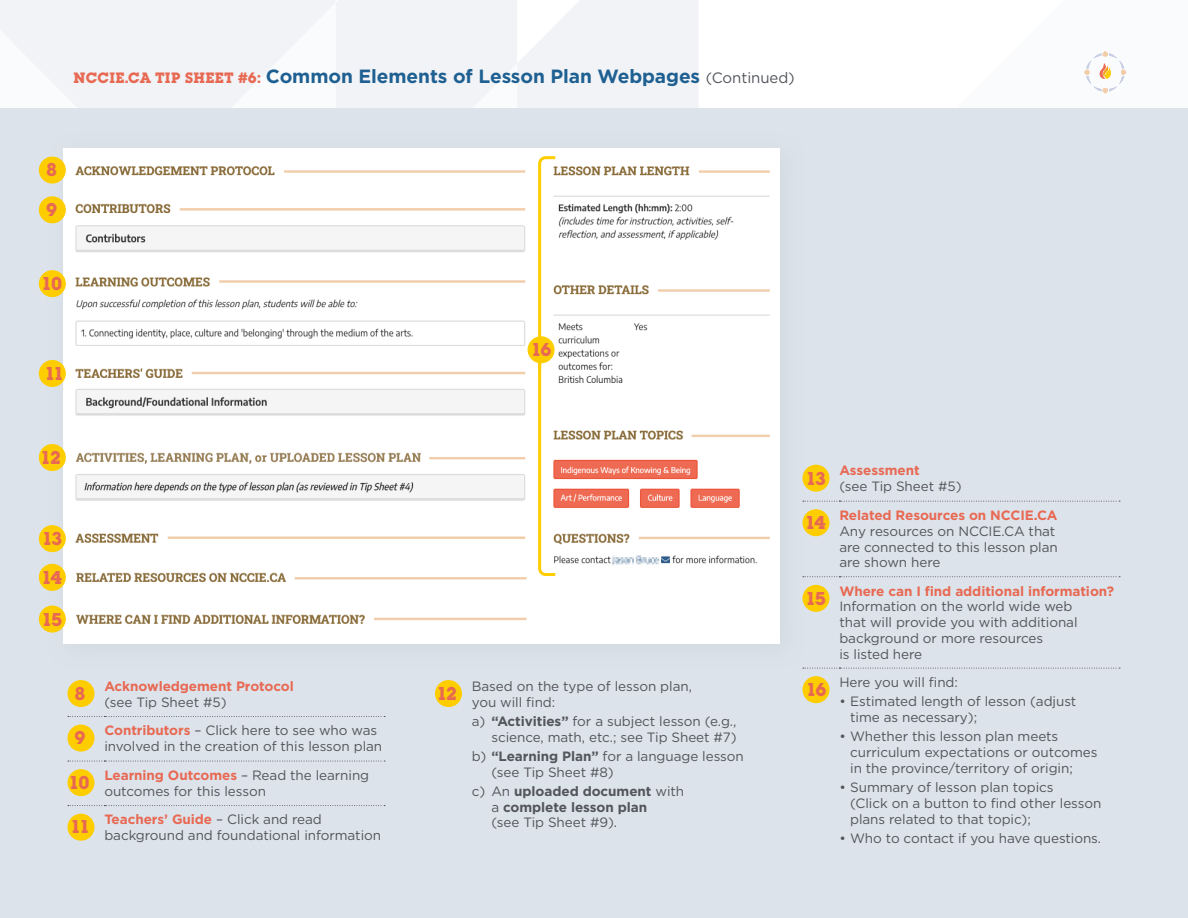
<style>
.page{position:relative;width:1188px;height:918px;background:#dde3ea}
.page>*{position:absolute;margin:0;border:0;box-sizing:border-box;transform-origin:0 0}
.t1{font:700 19.5px/38.7px "Lubalin Graph Md ITC";letter-spacing:-.065em;color:#e86953}
.t2{font:700 19.2px "Gotham";letter-spacing:-.005em;color:#1f6092}
.t3{font:13.5px/15.8px "Gotham";letter-spacing:-.005em;color:#52555b}
.t4{font:700 13.5px "Gotham";letter-spacing:-.005em;color:#e86953}
.t5{font:700 13.5px/15.8px "Gotham";letter-spacing:-.005em;color:#52555b}
.s1{font-family:"Lubalin Graph Md ITC";font-size:15.75px;color:#e86953}
.s2{font-weight:400;font-size:15px;color:#52555b}
.s3{font-weight:700;color:#e86953}
.s4{font-weight:700}
.s5{font-weight:400}
</style>
<div class="page">
<div style="left:63px;top:148px;width:717px;height:495px;background:#fff"></div>
<img style="left:75px;top:166px;width:451px;height:10px">
<img style="left:75px;top:277px;width:460px;height:69px">
<img style="left:75px;top:353px;width:462px;height:63px">
<img style="left:75px;top:452px;width:451px;height:49px">
<img style="left:75px;top:203px;width:451px;height:49px">
<img style="left:75px;top:533px;width:451px;height:10px">
<img style="left:76px;top:572px;width:451px;height:11px">
<img style="left:76px;top:614px;width:451px;height:11px">
<img style="left:558px;top:166px;width:212px;height:399px">
<div style="left:0;top:0;width:1188px;height:108px;background:#f8f9fb"></div>
<svg style="left:68px;top:716px;width:317px;height:1px"></svg>
<svg style="left:68px;top:761px;width:317px;height:1px"></svg>
<svg style="left:68px;top:805px;width:317px;height:1px"></svg>
<div style="left:68px;top:680px;width:26px;height:27px;background:#fecd00;border-radius:50%"></div>
<div style="left:68px;top:725px;width:26px;height:27px;background:#fecd00;border-radius:50%"></div>
<div style="left:68px;top:769px;width:26px;height:27px;background:#fecd00;border-radius:50%"></div>
<div style="left:68px;top:814px;width:26px;height:27px;background:#fecd00;border-radius:50%"></div>
<div style="left:435px;top:680px;width:27px;height:27px;background:#fecd00;border-radius:50%"></div>
<svg style="left:803px;top:501px;width:317px;height:1px"></svg>
<svg style="left:803px;top:576px;width:317px;height:1px"></svg>
<svg style="left:803px;top:668px;width:317px;height:1px"></svg>
<div style="left:802px;top:465px;width:28px;height:27px;background:#fecd00;border-radius:50%"></div>
<div style="left:802px;top:509px;width:28px;height:27px;background:#fecd00;border-radius:50%"></div>
<div style="left:802px;top:585px;width:28px;height:27px;background:#fecd00;border-radius:50%"></div>
<div style="left:802px;top:676px;width:28px;height:27px;background:#fecd00;border-radius:50%"></div>
<svg style="left:537px;top:156px;width:21px;height:420px"></svg>
<div style="left:39px;top:196px;width:27px;height:27px;background:#fecd00;border-radius:50%"></div>
<div style="left:39px;top:157px;width:27px;height:27px;background:#fecd00;border-radius:50%"></div>
<div style="left:39px;top:270px;width:27px;height:27px;background:#fecd00;border-radius:50%"></div>
<div style="left:39px;top:360px;width:27px;height:27px;background:#fecd00;border-radius:50%"></div>
<div style="left:39px;top:444px;width:27px;height:27px;background:#fecd00;border-radius:50%"></div>
<div style="left:39px;top:525px;width:27px;height:27px;background:#fecd00;border-radius:50%"></div>
<div style="left:39px;top:564px;width:27px;height:27px;background:#fecd00;border-radius:50%"></div>
<div style="left:39px;top:606px;width:27px;height:27px;background:#fecd00;border-radius:50%"></div>
<svg style="left:1084px;top:51px;width:42px;height:42px;background:#f5efe9"></svg>
<div style="left:528px;top:336px;width:27px;height:27px;background:#fecd00;border-radius:50%"></div>
<h2 class="t2" style="left:74px;top:63px;width:723px"><span class="s1">NCCIE.CA TIP SHEET #6:</span> Common Elements of Lesson Plan Webpages <span class="s2">(Continued)</span></h2>
<h1 class="t1" style="left:46px;top:150px;width:13px">8</h1>
<h1 class="t1" style="left:46px;top:190px;width:13px">9</h1>
<h1 class="t1" style="left:41px;top:264px;width:23px">10</h1>
<h1 class="t1" style="left:44px;top:353px;width:22px">11</h1>
<h1 class="t1" style="left:40px;top:438px;width:22px">12</h1>
<h1 class="t1" style="left:41px;top:519px;width:23px">13<br>14</h1>
<h1 class="t1" style="left:41px;top:599px;width:22px">15</h1>
<h1 class="t1" style="left:75px;top:674px;width:13px">8</h1>
<p class="t4" style="left:104px;top:677px;width:191px">Acknowledgement Protocol</p>
<p class="t3" style="left:104px;top:694px;width:124px">(see Tip Sheet #5)</p>
<h1 class="t1" style="left:75px;top:718px;width:13px">9</h1>
<p class="t3" style="left:104px;top:722px;width:279px"><span class="s3">Contributors</span> – Click here to see who was involved in the creation of this lesson plan</p>
<h1 class="t1" style="left:69px;top:763px;width:23px">10</h1>
<p class="t3" style="left:104px;top:767px;width:266px"><span class="s3">Learning Outcomes</span> – Read the learning outcomes for this lesson</p>
<h1 class="t1" style="left:70px;top:807px;width:22px">11</h1>
<p class="t3" style="left:104px;top:812px;width:278px"><span class="s3">Teachers’ Guide</span> – Click and read background and foundational information</p>
<h1 class="t1" style="left:531px;top:330px;width:22px">16</h1>
<h1 class="t1" style="left:436px;top:674px;width:22px">12</h1>
<p class="t3" style="left:472px;top:678px;width:222px">Based on the type of lesson plan, you will find:</p>
<p class="t3" style="left:472px;top:713px;width:266px;text-align:right">a) <span class="s4">“Activities”</span> for a subject lesson (e.g., science, math, etc.; see Tip Sheet #7)</p>
<p class="t3" style="left:491px;top:748px;width:254px;text-indent:-19px">b) <span class="s4">“Learning Plan”</span> for a language lesson (see Tip Sheet #8)</p>
<p class="t5" style="left:491px;top:783px;width:194px;text-indent:-19px"><span class="s5">c) An</span> uploaded document <span class="s5">with a</span> complete lesson plan<br><span class="s5">(see Tip Sheet #9).</span></p>
<h1 class="t1" style="left:805px;top:458px;width:22px">13</h1>
<h1 class="t1" style="left:805px;top:503px;width:22px">14</h1>
<h1 class="t1" style="left:805px;top:579px;width:22px">15</h1>
<p class="t4" style="left:839px;top:462px;width:82px">Assessment</p>
<p class="t3" style="left:839px;top:478px;width:124px">(see Tip Sheet #5)</p>
<p class="t4" style="left:839px;top:506px;width:220px">Related Resources on NCCIE.CA</p>
<p class="t3" style="left:839px;top:523px;width:220px">Any resources on NCCIE.CA that are connected to this lesson plan are shown here</p>
<p class="t4" style="left:839px;top:582px;width:276px">Where can I find additional information?</p>
<p class="t3" style="left:839px;top:598px;width:240px">Information on the world wide web that will provide you with additional background or more resources<br>is listed here</p>
<h1 class="t1" style="left:806px;top:670px;width:22px">16</h1>
<p class="t3" style="left:839px;top:674px;width:120px">Here you will find:</p>
<p class="t3" style="left:850px;top:693px;width:228px;text-indent:-11px">• Estimated length of lesson (adjust time as necessary);</p>
<p class="t3" style="left:850px;top:728px;width:249px;text-indent:-11px">• Whether this lesson plan meets curriculum expectations or outcomes in the province/territory of origin;</p>
<p class="t3" style="left:850px;top:779px;width:253px;text-indent:-11px">• Summary of lesson plan topics<br>(Click on a button to find other lesson plans related to that topic);</p>
<p class="t3" style="left:839px;top:830px;width:263px">• Who to contact if you have questions.</p>
</div>
